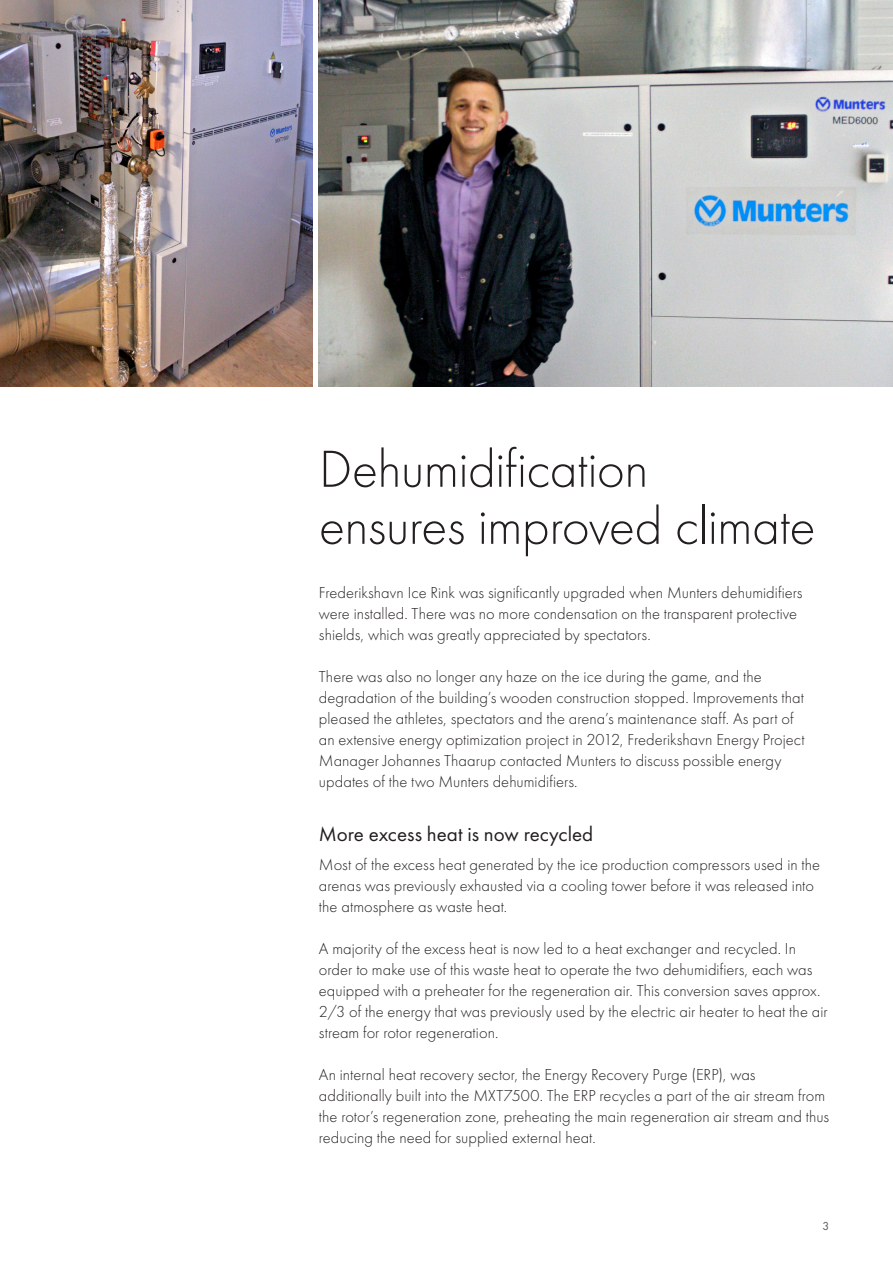
<style>
.page{position:relative;width:893px;height:1263px;background:#fff}
.page>*{position:absolute;margin:0;border:0;box-sizing:border-box;transform-origin:0 0}
.t1{font:54px/57px "Futura PT Light";letter-spacing:-.01em;color:#231f20}
.t2{font:21px "Futura PT";color:#231f20}
.t3{font:16.5px/21px "Futura PT Light";letter-spacing:.005em;color:#231f20}
.t4{font:12px "Futura PT";color:#57585a}
</style>
<div class="page">
<img style="left:319px;top:0;width:574px;height:387px">
<img style="left:0;top:0;width:313px;height:387px">
<h1 class="t1" style="left:319px;top:441px;width:498px">Dehumidification<br>ensures improved climate</h1>
<p class="t3" style="left:319px;top:582px;width:485px">Frederikshavn Ice Rink was significantly upgraded when Munters dehumidifiers were installed. There was no more condensation on the transparent protective shields, which was greatly appreciated by spectators.</p>
<p class="t3" style="left:319px;top:666px;width:487px">There was also no longer any haze on the ice during the game, and the degradation of the building’s wooden construction stopped. Improvements that pleased the athletes, spectators and the arena’s maintenance staff. As part of an extensive energy optimization project in 2012, Frederikshavn Energy Project Manager Johannes Thaarup contacted Munters to discuss possible energy updates of the two Munters dehumidifiers.</p>
<p class="t2" style="left:319px;top:821px;width:276px">More excess heat is now recycled</p>
<p class="t3" style="left:319px;top:854px;width:503px">Most of the excess heat generated by the ice production compressors used in the arenas was previously exhausted via a cooling tower before it was released into the atmosphere as waste heat.</p>
<p class="t3" style="left:319px;top:938px;width:510px">A majority of the excess heat is now led to a heat exchanger and recycled. In order to make use of this waste heat to operate the two dehumidifiers, each was equipped with a preheater for the regeneration air. This conversion saves approx.<br>2/3 of the energy that was previously used by the electric air heater to heat the air stream for rotor regeneration.</p>
<p class="t3" style="left:319px;top:1064px;width:512px">An internal heat recovery sector, the Energy Recovery Purge (ERP), was additionally built into the MXT7500. The ERP recycles a part of the air stream from the rotor’s regeneration zone, preheating the main regeneration air stream and thus reducing the need for supplied external heat.</p>
<p class="t4" style="left:822px;top:1219px;width:8px">3</p>
</div>
